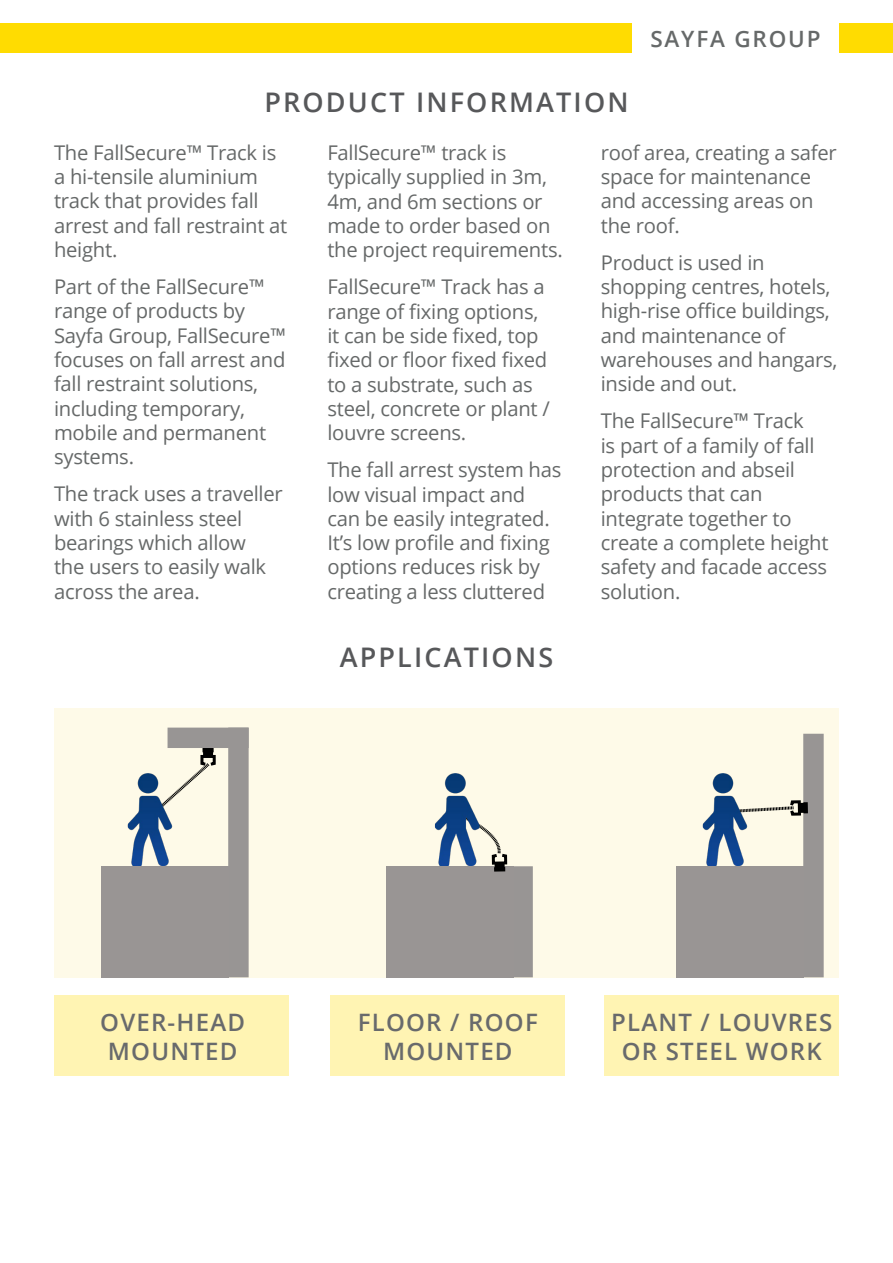
<style>
.page{position:relative;width:893px;height:1263px;background:#fff}
.page>*{position:absolute;margin:0;border:0;box-sizing:border-box;transform-origin:0 0}
.t1{font:600 27px "Open Sans";letter-spacing:.08em;color:#57585a}
.t2{font:600 24px/28.8px "Open Sans";letter-spacing:.05em;color:#686a6c;text-align:center}
.t3{font:600 22.5px "Open Sans";letter-spacing:.08em;color:#666969}
.t4{font:20.25px/24.3px "Open Sans";letter-spacing:-.015em;color:#666969}
</style>
<div class="page">
<div style="left:0;top:23px;width:893px;height:30px;background:#ffdc01"></div>
<div style="left:632px;top:22px;width:207px;height:32px;background:#fff"></div>
<div style="left:55px;top:708px;width:784px;height:269px;background:#fefae8"></div>
<div style="left:55px;top:995px;width:234px;height:81px;background:#fff4b3"></div>
<div style="left:331px;top:995px;width:234px;height:81px;background:#fff4b3"></div>
<div style="left:604px;top:995px;width:235px;height:81px;background:#fff4b3"></div>
<img style="left:702px;top:773px;width:23px;height:93px">
<img style="left:127px;top:773px;width:34px;height:93px">
<img style="left:435px;top:773px;width:39px;height:93px">
<div style="left:676px;top:866px;width:127px;height:111px;background:#999594"></div>
<div style="left:101px;top:866px;width:127px;height:111px;background:#999594"></div>
<div style="left:386px;top:866px;width:127px;height:111px;background:#999594"></div>
<svg style="left:725px;top:734px;width:99px;height:243px"></svg>
<svg style="left:161px;top:728px;width:88px;height:249px"></svg>
<svg style="left:458px;top:813px;width:75px;height:164px"></svg>
<p class="t1" style="left:264px;top:84px;width:366px">PRODUCT INFORMATION</p>
<p class="t3" style="left:650px;top:23px;width:172px">SAYFA GROUP</p>
<p class="t4" style="left:54px;top:140px;width:235px">The FallSecure™ Track is a hi-tensile aluminium track that provides fall arrest and fall restraint at height.</p>
<p class="t4" style="left:54px;top:274px;width:234px">Part of the FallSecure™ range of products by<br>Sayfa Group, FallSecure™ focuses on fall arrest and fall restraint solutions, including temporary, mobile and permanent systems.</p>
<p class="t4" style="left:54px;top:481px;width:230px">The track uses a traveller with 6 stainless steel bearings which allow<br>the users to easily walk across the area.</p>
<p class="t4" style="left:327px;top:140px;width:237px">FallSecure™ track is typically supplied in 3m,<br>4m, and 6m sections or made to order based on the project requirements.</p>
<p class="t4" style="left:327px;top:274px;width:224px">FallSecure™ Track has a range of fixing options, it can be side fixed, top fixed or floor fixed fixed to a substrate, such as steel, concrete or plant / louvre screens.</p>
<p class="t4" style="left:327px;top:457px;width:236px">The fall arrest system has low visual impact and can be easily integrated.<br>It’s low profile and fixing options reduces risk by creating a less cluttered</p>
<p class="t1" style="left:340px;top:639px;width:215px">APPLICATIONS</p>
<p class="t4" style="left:601px;top:140px;width:237px">roof area, creating a safer space for maintenance and accessing areas on the roof.</p>
<p class="t4" style="left:601px;top:250px;width:238px">Product is used in shopping centres, hotels, high-rise office buildings, and maintenance of warehouses and hangars, inside and out.</p>
<p class="t4" style="left:601px;top:408px;width:229px">The FallSecure™ Track<br>is part of a family of fall protection and abseil products that can integrate together to create a complete height safety and facade access solution.</p>
<p class="t2" style="left:100px;top:1007px;width:146px">OVER-HEAD<br>MOUNTED</p>
<p class="t2" style="left:358px;top:1007px;width:181px">FLOOR / ROOF</p>
<p class="t2" style="left:383px;top:1036px;width:131px">MOUNTED</p>
<p class="t2" style="left:611px;top:1007px;width:223px">PLANT / LOUVRES<br>OR STEEL WORK</p>
</div>
